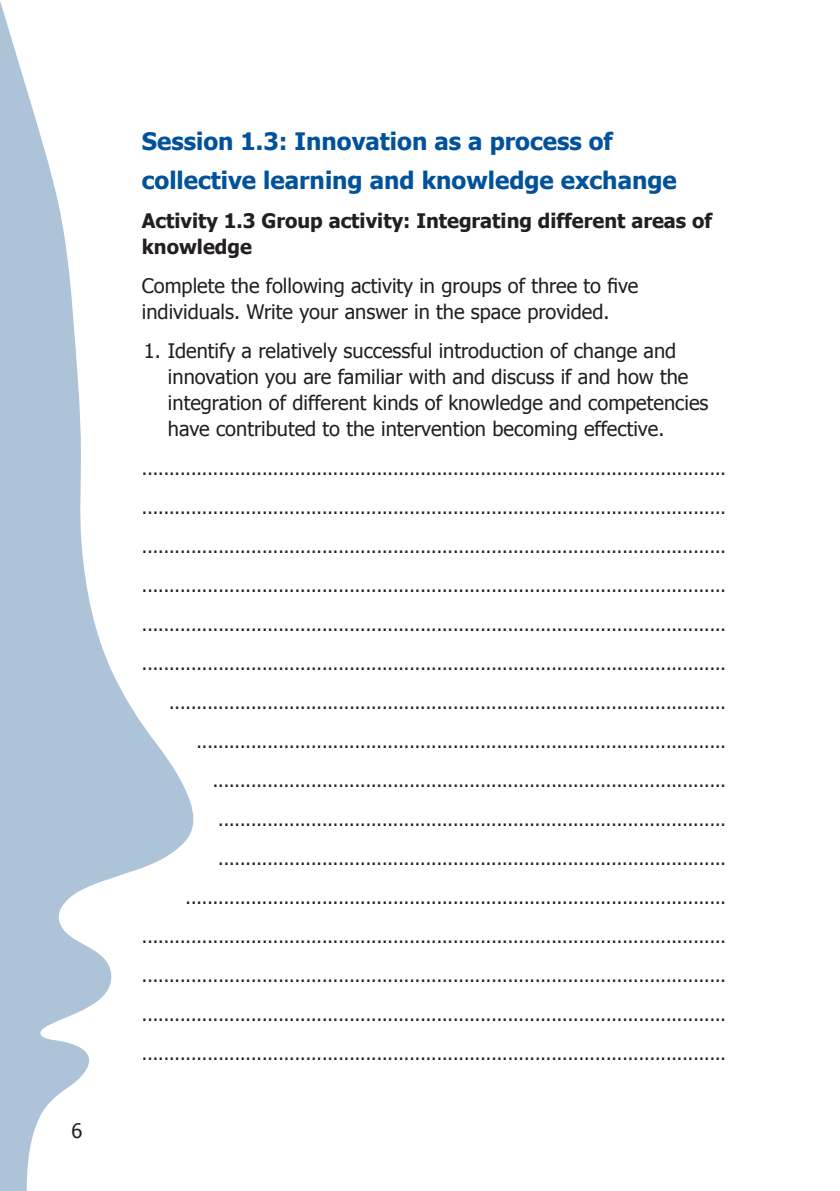
<style>
.page{position:relative;width:840px;height:1191px;background:#fff}
.page>*{position:absolute;margin:0;border:0;box-sizing:border-box;transform-origin:0 0}
.GFRAS_heading_2__sub{font:700 24px/39px "Tahoma";color:#01529a}
.GFRAS_body_text{font:20px/26px "Tahoma";color:#231f20}
.GFRAS_body_text-2{font:700 20px/26px "Tahoma";color:#231f20}
.Leader_dots{font:18px/39px "Tahoma";color:#231f20;text-align:right}
</style>
<div class="page">
<svg style="left:0;top:1px;width:193px;height:1190px"></svg>
<p class="GFRAS_body_text" style="left:71px;top:1117px;width:12px">6</p>
<p class="GFRAS_heading_2__sub" style="left:142px;top:120px;width:536px">Session 1.3: Innovation as a process of collective learning and knowledge exchange</p>
<p class="GFRAS_body_text-2" style="left:142px;top:207px;width:571px">Activity 1.3 Group activity: Integrating different areas of knowledge</p>
<p class="GFRAS_body_text" style="left:142px;top:272px;width:498px">Complete the following activity in groups of three to five individuals. Write your answer in the space provided.</p>
<p class="GFRAS_body_text" style="left:168px;top:337px;width:541px;text-indent:-24px">1. Identify a relatively successful introduction of change and innovation you are familiar with and discuss if and how the integration of different kinds of knowledge and competencies have contributed to the intervention becoming effective.</p>
<p class="Leader_dots" style="left:142px;top:448px;width:585px">........................................................................................................... ........................................................................................................... ........................................................................................................... ........................................................................................................... ........................................................................................................... ........................................................................................................... ...................................................................................................... ................................................................................................. .............................................................................................. ............................................................................................. ............................................................................................. ................................................................................................... ........................................................................................................... ........................................................................................................... ........................................................................................................... ...........................................................................................................</p>
</div>
